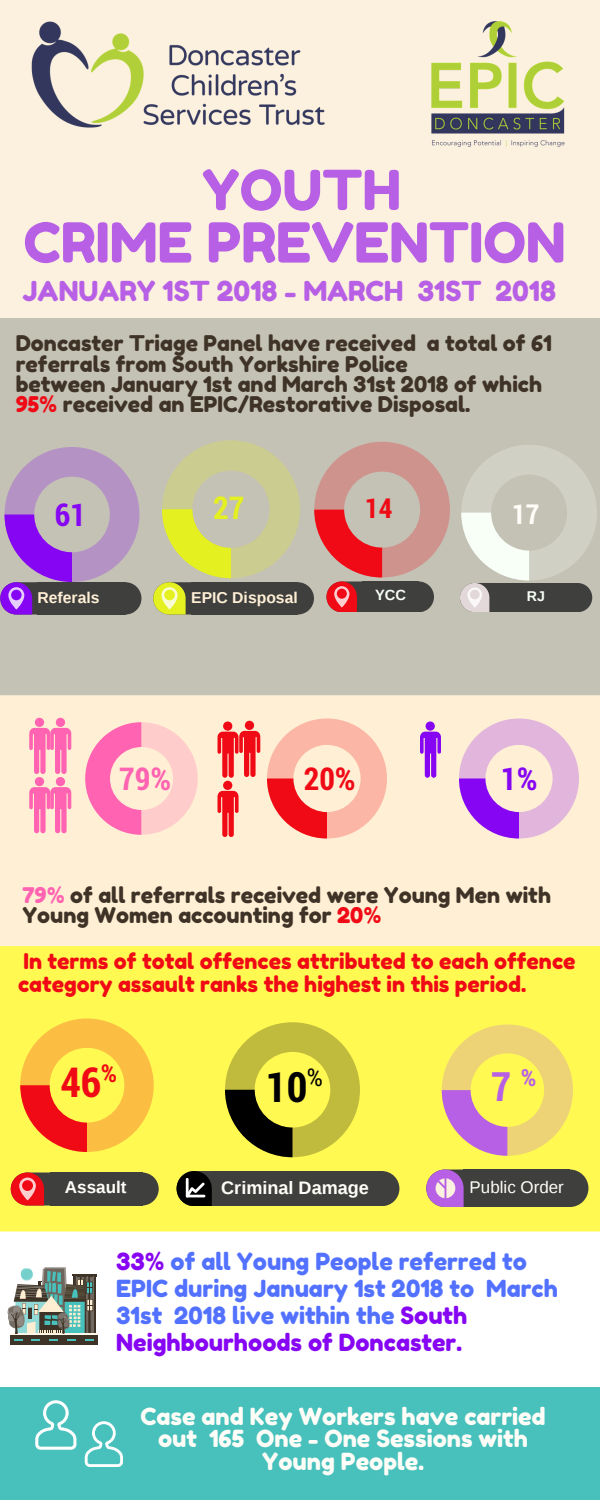
<style>
.page{position:relative;width:600px;height:1500px;background:#fff}
.page>*{position:absolute;margin:0;border:0;box-sizing:border-box;transform-origin:0 0}
.t1{font:55px/52.5px "Fredoka One";color:#b760e6;text-align:center}
.t2{font:700 41.8px "Roboto Condensed";color:#000}
.t3{font:700 41.3px "Roboto Condensed";color:#f00a15}
.t4{font:700 40.5px "Roboto Condensed";color:#b760e6}
.t5{font:700 31.4px "Roboto Condensed";color:#8605f3}
.t6{font:700 31.4px "Roboto Condensed";color:#ff63b1}
.t7{font:700 31.4px "Roboto Condensed";color:#f00a15}
.t8{font:700 31.4px "Roboto Condensed";color:#e4f01f}
.t9{font:27.5px "Fredoka One";color:#b760e6}
.t10{font:700 27.5px "Roboto Condensed";color:#f00a15}
.t11{font:700 27.5px "Roboto Condensed";color:#fffdf7}
.t12{font:23.6px/27px "Fredoka One";color:#5271ff}
.t13{font:23.6px/22.5px "Fredoka One";color:#fffdf7;text-align:center}
.t14{font:21.6px/20.2px "Fredoka One";color:#3e3326}
.t15{font:21.6px/23.2px "Fredoka One";color:#f00a15}
.t16{font:700 18.1px "Liberation Sans";color:#fffdf7}
.t17{font:700 17.1px "Liberation Sans";color:#fffdf7}
.t18{font:17px "Liberation Sans";color:#fffdf7}
.t19{font:700 15.7px "Liberation Sans";color:#ffefd5}
.t20{font:700 14.6px "Liberation Sans";color:#f8fff6}
.t21{font:700 14.2px "Liberation Sans";color:#f8fff6}
.s1{color:#f00a15}
.s2{color:#ff63b1}
.s3{color:#8605f3}
</style>
<div class="page">
<div style="left:0;top:674px;width:600px;height:272px;background:#ffefd5"></div>
<div style="left:0;top:0;width:600px;height:320px;background:#fcf1de"></div>
<div style="left:0;top:318px;width:600px;height:377px;background:#c4c1b5"></div>
<div style="left:0;top:946px;width:600px;height:286px;background:#fff952"></div>
<img style="left:431px;top:21px;width:134px;height:126px">
<svg style="left:267px;top:718px;width:120px;height:120px"></svg>
<svg style="left:86px;top:722px;width:112px;height:113px"></svg>
<svg style="left:442px;top:1024px;width:131px;height:132px"></svg>
<svg style="left:225px;top:1022px;width:135px;height:135px"></svg>
<svg style="left:11px;top:1173px;width:39px;height:32px"></svg>
<svg style="left:142px;top:1173px;width:17px;height:32px"></svg>
<div style="left:50px;top:1173px;width:92px;height:32px;background:#3f3f3e"></div>
<div style="left:10px;top:1335px;width:88px;height:10px;background:#3e3326"></div>
<hr style="left:10px;top:1333px;width:88px;height:2px;background:#fff6e8">
<svg style="left:8px;top:1267px;width:89px;height:74px"></svg>
<div style="left:0;top:1388px;width:600px;height:112px;background:#48c1bc"></div>
<svg style="left:35px;top:1400px;width:41px;height:50px"></svg>
<svg style="left:85px;top:1421px;width:38px;height:46px"></svg>
<svg style="left:20px;top:1018px;width:134px;height:134px"></svg>
<div style="left:463px;top:1170px;width:107px;height:37px;background:#3f3f3e"></div>
<svg style="left:570px;top:1170px;width:18px;height:37px"></svg>
<svg style="left:426px;top:1170px;width:38px;height:37px"></svg>
<svg style="left:153px;top:440px;width:297px;height:174px"></svg>
<div style="left:191px;top:582px;width:107px;height:32px;background:#3f3f3e"></div>
<svg style="left:0;top:447px;width:141px;height:167px"></svg>
<img style="left:31px;top:21px;width:294px;height:107px">
<svg style="left:382px;top:1171px;width:17px;height:35px"></svg>
<div style="left:212px;top:1171px;width:170px;height:35px;background:#3f3f3e"></div>
<svg style="left:177px;top:1171px;width:35px;height:35px"></svg>
<svg style="left:460px;top:445px;width:137px;height:167px"></svg>
<div style="left:494px;top:583px;width:84px;height:29px;background:#3f3f3e"></div>
<svg style="left:459px;top:718px;width:120px;height:120px"></svg>
<svg style="left:218px;top:721px;width:42px;height:116px"></svg>
<svg style="left:29px;top:718px;width:42px;height:115px"></svg>
<svg style="left:420px;top:722px;width:21px;height:56px"></svg>
<h1 class="t1" style="left:24px;top:164px;width:544px">YOUTH<br>CRIME PREVENTION</h1>
<p class="t9" style="left:23px;top:274px;width:535px">JANUARY 1ST 2018 - MARCH 31ST 2018</p>
<p class="t14" style="left:16px;top:333px;width:538px">Doncaster Triage Panel have received a total of 61 referrals from South Yorkshire Police<br>between January 1st and March 31st 2018 of which <span class="s1">95%</span> received an EPIC/Restorative Disposal.</p>
<h3 class="t5" style="left:55px;top:493px;width:33px">61</h3>
<h3 class="t8" style="left:213px;top:486px;width:33px">27</h3>
<p class="t10" style="left:365px;top:489px;width:29px">14</p>
<p class="t11" style="left:512px;top:495px;width:29px">17</p>
<p class="t19" style="left:38px;top:589px;width:64px">Referals</p>
<p class="t20" style="left:375px;top:587px;width:32px">YCC</p>
<p class="t19" style="left:191px;top:589px;width:108px">EPIC Disposal</p>
<p class="t21" style="left:527px;top:588px;width:20px">RJ</p>
<h3 class="t6" style="left:119px;top:757px;width:54px">79%</h3>
<h3 class="t7" style="left:304px;top:757px;width:53px">20%</h3>
<h3 class="t5" style="left:501px;top:757px;width:38px">1%</h3>
<p class="t14" style="left:22px;top:884px;width:530px"><span class="s2">79%</span> of all referrals received were Young Men with<br>Young Women accounting for <span class="s1">20%</span></p>
<p class="t15" style="left:18px;top:949px;width:559px">In terms of total offences attributed to each offence category assault ranks the highest in this period.</p>
<h3 class="t3" style="left:60px;top:1054px;width:58px">46<sup>%</sup></h3>
<p class="t17" style="left:65px;top:1178px;width:63px">Assault</p>
<h2 class="t2" style="left:266px;top:1058px;width:58px">10<sup>%</sup></h2>
<p class="t16" style="left:221px;top:1178px;width:149px">Criminal Damage</p>
<h3 class="t4" style="left:491px;top:1059px;width:47px">7 <sup>%</sup></h3>
<p class="t18" style="left:470px;top:1177px;width:96px">Public Order</p>
<p class="t12" style="left:116px;top:1247px;width:443px"><span class="s3">33%</span> of all Young People referred to EPIC during January 1st 2018 to March 31st 2018 live within the <span class="s3">South Neighbourhoods of Doncaster.</span></p>
<p class="t13" style="left:140px;top:1405px;width:407px">Case and Key Workers have carried out 165 One - One Sessions with<br>Young People.</p>
</div>
